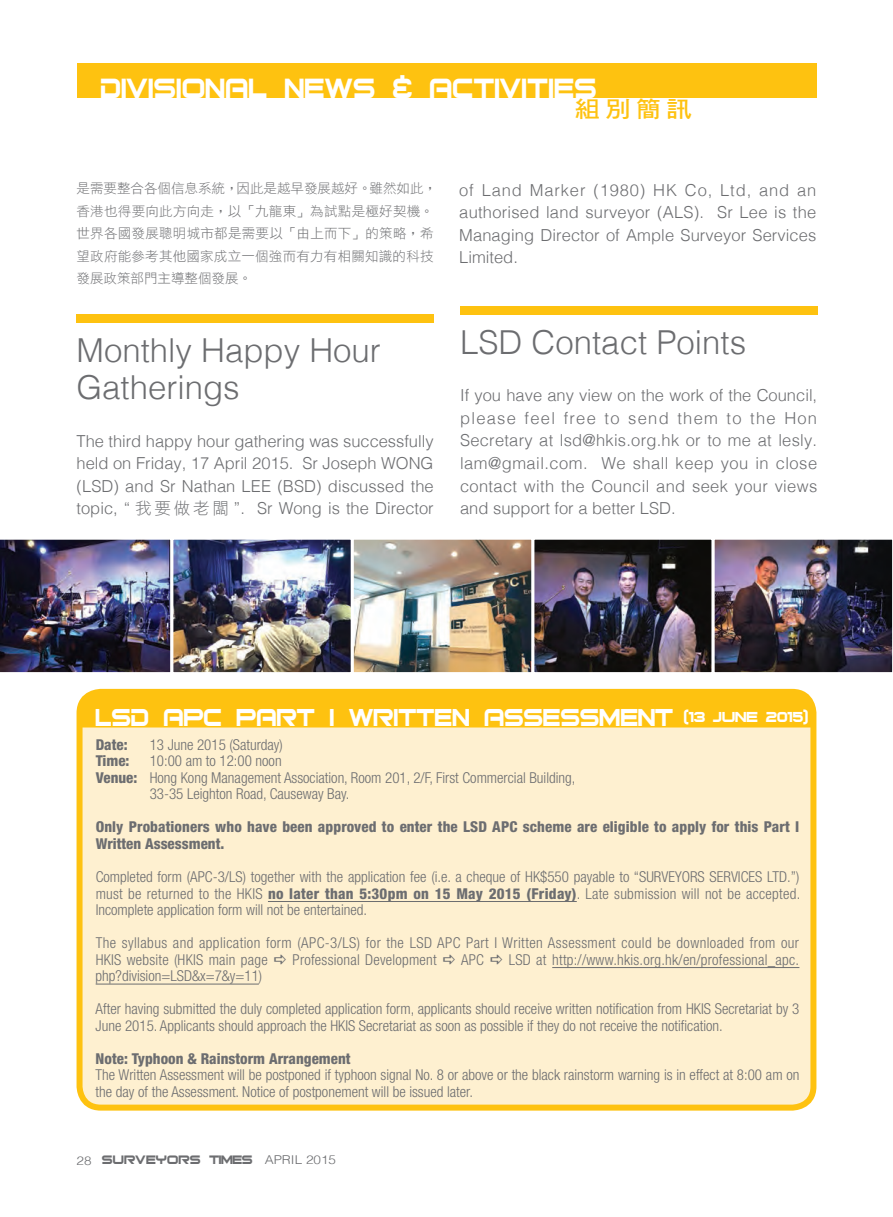
<style>
.page{position:relative;width:893px;height:1217px;background:#fff}
.page>*{position:absolute;margin:0;border:0;box-sizing:border-box;transform-origin:0 0}
.t1{font:37.5px "Bitsumishi";color:#fff;scale:.9 1}
.t2{font:300 33px/37.5px "Helvetica";color:#6c6d70}
.t3{font:33px "Bitsumishi";letter-spacing:-.01em;color:#fff;scale:.9 1}
.t4{font:22.95px "DF Hei Bd HK BF";color:#fec210;scale:1.11 1}
.t5{font:300 16.5px/22.5px "Helvetica";letter-spacing:.005em;color:#6c6d70;text-align:justify}
.t6{font:16.5px "Bitsumishi";color:#6c6d70}
.t7{font:300 condensed 15px/16.5px "Helvetica Neue LT Std";color:#6c6d70}
.t8{font:800 condensed 15px/16.5px "Helvetica Neue LT Std";letter-spacing:.005em;color:#6c6d70}
.t9{font:300 condensed 15px/16.5px "Helvetica Neue LT Std";letter-spacing:.03em;color:#6c6d70}
.t10{font:13.5px/22.5px "DF Li Hei Lt HK BF";letter-spacing:.02em;color:#6c6d70}
.s1{font-family:"DF Li Hei Lt HK BF";font-weight:400}
.s2{font-size:19.5px}
.s3{font-weight:800}
.s4{font-family:"Helvetica";font-weight:300;font-size:12.15px}
</style>
<div class="page">
<div style="left:77px;top:64px;width:739px;height:34px;background:#fec210"></div>
<div style="left:80px;top:691px;width:733px;height:416px;background:#fef0d0;border-radius:21px"></div>
<div style="left:84px;top:695px;width:725px;height:32px;background:#fec210"></div>
<div style="left:77px;top:688px;width:739px;height:422px;border:6px solid #fec210;border-radius:21px"></div>
<hr style="left:268px;top:900px;width:309px;height:1px;background:#6c6d70">
<hr style="left:552px;top:966px;width:247px;height:1px;background:#6c6d70">
<hr style="left:96px;top:983px;width:163px;height:1px;background:#6c6d70">
<div style="left:77px;top:314px;width:357px;height:8px;background:#fec210"></div>
<div style="left:460px;top:306px;width:357px;height:9px;background:#fec210"></div>
<img style="left:174px;top:540px;width:537px;height:131px">
<img style="left:0;top:539px;width:170px;height:134px">
<div style="left:170px;top:536px;width:184px;height:139px;border:3px solid #fff"></div>
<div style="left:531px;top:536px;width:184px;height:139px;border:3px solid #fff"></div>
<img style="left:712px;top:536px;width:181px;height:139px">
<div style="left:351px;top:536px;width:183px;height:139px;border:3px solid #fff"></div>
<h1 class="t1" style="left:101px;top:73px;width:553px">DIVISIONAL NEWS &amp; ACTIVITIES</h1>
<h3 class="t4" style="left:575px;top:97px;width:107px">組別簡訊</h3>
<p class="t10" style="left:77px;top:178px;width:362px">是需要整合各個信息系統，因此是越早發展越好。雖然如此，香港也得要向此方向走，以「九龍東」為試點是極好契機。世界各國發展聰明城市都是需要以「由上而下」的策略，希望政府能參考其他國家成立一個強而有力有相關知識的科技發展政策部門主導整個發展。</p>
<h2 class="t2" style="left:77px;top:329px;width:306px">Monthly Happy Hour<br>Gatherings</h2>
<p class="t5" style="left:77px;top:428px;width:359px">The third happy hour gathering was successfully held on Friday, 17 April 2015. Sr Joseph WONG (LSD) and Sr Nathan LEE (BSD) discussed the topic, “ <span class="s1">我要做老闆</span> ”. Sr Wong is the Director</p>
<p class="t5" style="left:459px;top:177px;width:359px">of Land Marker (1980) HK Co, Ltd, and an authorised land surveyor (ALS). Sr Lee is the Managing Director of Ample Surveyor Services Limited.</p>
<h2 class="t2" style="left:460px;top:321px;width:288px">LSD Contact Points</h2>
<p class="t5" style="left:460px;top:383px;width:359px">If you have any view on the work of the Council, please feel free to send them to the Hon Secretary at lsd@hkis.org.hk or to me at lesly. lam@gmail.com. We shall keep you in close contact with the Council and seek your views and support for a better LSD.</p>
<h2 class="t3" style="left:96px;top:704px;width:794px">LSD APC Part I Written Assessment <span class="s2">(13 June 2015)</span></h2>
<p class="t8" style="left:96px;top:735px;width:33px">Date:</p>
<p class="t7" style="left:150px;top:736px;width:135px">13 June 2015 (Saturday)</p>
<p class="t8" style="left:96px;top:752px;width:35px">Time:</p>
<p class="t7" style="left:150px;top:752px;width:133px">10:00 am to 12:00 noon</p>
<p class="t7" style="left:96px;top:769px;width:481px"><span class="s3">Venue:</span> Hong Kong Management Association, Room 201, 2/F, First Commercial Building,</p>
<p class="t7" style="left:150px;top:785px;width:201px">33-35 Leighton Road, Causeway Bay.</p>
<p class="t8" style="left:96px;top:818px;width:705px">Only Probationers who have been approved to enter the LSD APC scheme are eligible to apply for this Part I<br>Written Assessment.</p>
<p class="t7" style="left:96px;top:868px;width:706px;text-align:justify">Completed form (APC-3/LS) together with the application fee (i.e. a cheque of HK$550 payable to “SURVEYORS SERVICES LTD.”) must be returned to the HKIS <span class="s3">no later than 5:30pm on 15 May 2015 (Friday)</span>. Late submission will not be accepted.<br>Incomplete application form will not be entertained.</p>
<p class="t9" style="left:96px;top:934px;width:705px">The syllabus and application form (APC-3/LS) for the LSD APC Part I Written Assessment could be downloaded from our<br>HKIS website (HKIS main page</p>
<p class="t7" style="left:293px;top:950px;width:146px">Professional Development</p>
<p class="t7" style="left:461px;top:950px;width:24px">APC</p>
<p class="t7" style="left:509px;top:950px;width:292px">LSD at http://www.hkis.org.hk/en/professional_apc.</p>
<p class="t7" style="left:96px;top:967px;width:168px">php?division=LSD&amp;x=7&amp;y=11)</p>
<p class="t7" style="left:96px;top:1000px;width:705px">After having submitted the duly completed application form, applicants should receive written notification from HKIS Secretariat by 3<br>June 2015. Applicants should approach the HKIS Secretariat as soon as possible if they do not receive the notification.</p>
<p class="t8" style="left:96px;top:1049px;width:256px">Note: Typhoon &amp; Rainstorm Arrangement</p>
<p class="t7" style="left:96px;top:1066px;width:705px">The Written Assessment will be postponed if typhoon signal No. 8 or above or the black rainstorm warning is in effect at 8:00 am on the day of the Assessment. Notice of postponement will be issued later.</p>
<p class="t6" style="left:77px;top:1152px;width:261px"><span class="s4">28</span> SURVEYORS TIMES <span class="s4">APRIL 2015</span></p>
</div>
